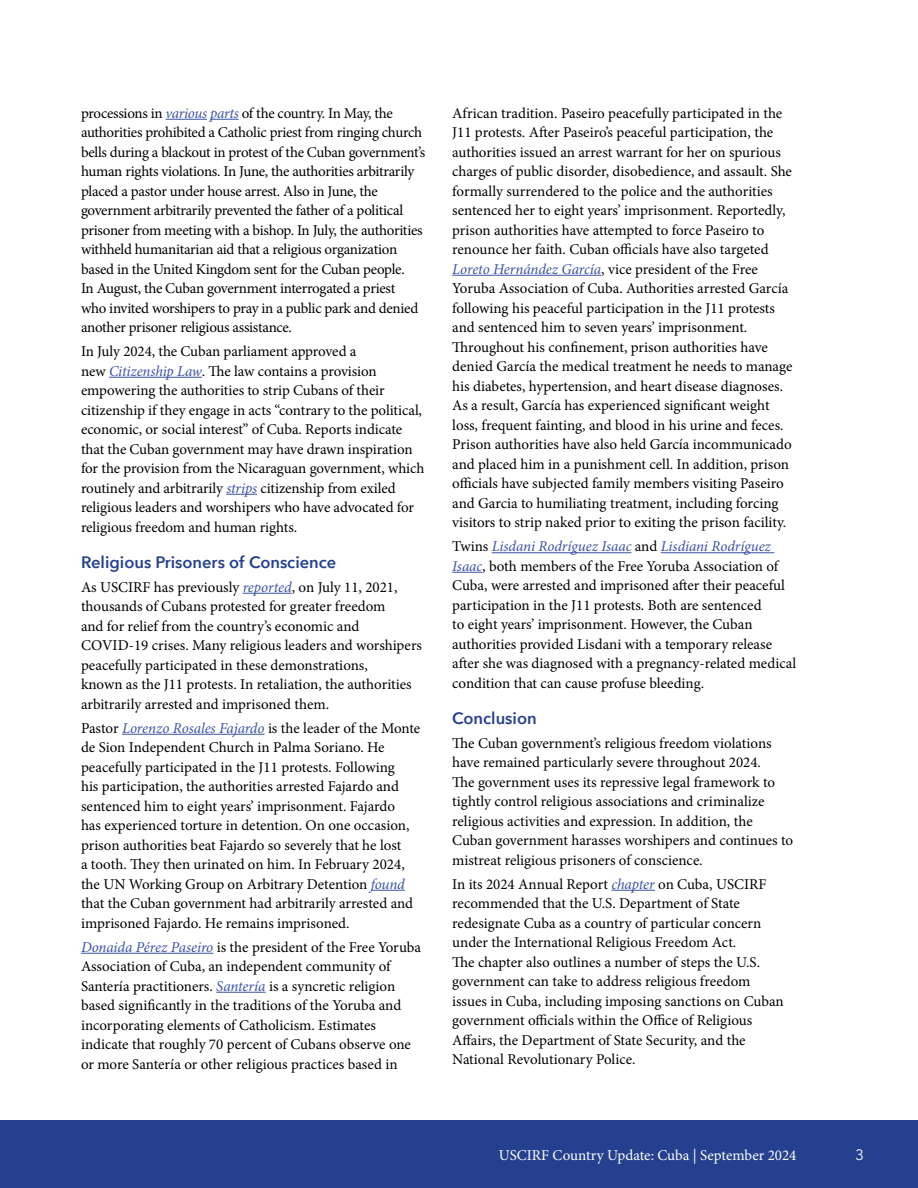
<style>
.page{position:relative;width:918px;height:1188px;background:#fff}
.page>*{position:absolute;margin:0;border:0;box-sizing:border-box;transform-origin:0 0}
.Subhead{font:600 16.5px "Avenir Next";color:#25408f}
.Body_no_indent{font:15px/19.5px "Minion Pro";letter-spacing:-.005em;color:#000}
.t1{font:15px "Minion Pro";color:#fff}
.t2{font:15px "Avenir";color:#fff}
.s1{font-style:italic;color:#3a53a4}
</style>
<div class="page">
<div style="left:0;top:1120px;width:918px;height:68px;background:#25408f"></div>
<hr style="left:166px;top:119px;width:41px;height:1px;background:#3a53a4">
<svg style="left:210px;top:119px;width:29px;height:1px"></svg>
<hr style="left:109px;top:377px;width:93px;height:1px;background:#3a53a4">
<hr style="left:226px;top:494px;width:31px;height:1px;background:#3a53a4">
<hr style="left:243px;top:593px;width:49px;height:1px;background:#3a53a4">
<hr style="left:122px;top:734px;width:143px;height:1px;background:#3a53a4">
<hr style="left:371px;top:890px;width:34px;height:1px;background:#3a53a4">
<hr style="left:81px;top:953px;width:132px;height:1px;background:#3a53a4">
<hr style="left:216px;top:992px;width:50px;height:1px;background:#3a53a4">
<hr style="left:452px;top:275px;width:149px;height:1px;background:#3a53a4">
<hr style="left:492px;top:552px;width:139px;height:1px;background:#3a53a4">
<hr style="left:661px;top:552px;width:113px;height:1px;background:#3a53a4">
<hr style="left:452px;top:572px;width:30px;height:1px;background:#3a53a4">
<hr style="left:611px;top:890px;width:44px;height:1px;background:#3a53a4">
<p class="Body_no_indent" style="left:81px;top:103px;width:346px">processions in <span class="s1">various parts</span> of the country. In May, the authorities prohibited a Catholic priest from ringing church bells during a blackout in protest of the Cuban government’s human rights violations. In June, the authorities arbitrarily placed a pastor under house arrest. Also in June, the government arbitrarily prevented the father of a political prisoner from meeting with a bishop. In July, the authorities withheld humanitarian aid that a religious organization based in the United Kingdom sent for the Cuban people.<br>In August, the Cuban government interrogated a priest<br>who invited worshipers to pray in a public park and denied another prisoner religious assistance.</p>
<p class="Body_no_indent" style="left:81px;top:342px;width:345px">In July 2024, the Cuban parliament approved a<br>new <span class="s1">Citizenship Law</span>. The law contains a provision empowering the authorities to strip Cubans of their citizenship if they engage in acts “contrary to the political, economic, or social interest” of Cuba. Reports indicate that the Cuban government may have drawn inspiration for the provision from the Nicaraguan government, which routinely and arbitrarily <span class="s1">strips</span> citizenship from exiled religious leaders and worshipers who have advocated for religious freedom and human rights.</p>
<p class="Subhead" style="left:81px;top:548px;width:257px">Religious Prisoners of Conscience</p>
<p class="Body_no_indent" style="left:81px;top:577px;width:342px">As USCIRF has previously <span class="s1">reported</span>, on July 11, 2021, thousands of Cubans protested for greater freedom<br>and for relief from the country’s economic and COVID-19 crises. Many religious leaders and worshipers peacefully participated in these demonstrations,<br>known as the J11 protests. In retaliation, the authorities arbitrarily arrested and imprisoned them.</p>
<p class="Body_no_indent" style="left:81px;top:718px;width:341px">Pastor <span class="s1">Lorenzo Rosales Fajardo</span> is the leader of the Monte de Sion Independent Church in Palma Soriano. He peacefully participated in the J11 protests. Following<br>his participation, the authorities arrested Fajardo and sentenced him to eight years’ imprisonment. Fajardo<br>has experienced torture in detention. On one occasion, prison authorities beat Fajardo so severely that he lost<br>a tooth. They then urinated on him. In February 2024, the UN Working Group on Arbitrary Detention <span class="s1">found </span>that the Cuban government had arbitrarily arrested and imprisoned Fajardo. He remains imprisoned.</p>
<p class="Body_no_indent" style="left:81px;top:937px;width:342px"><span class="s1">Donaida Pérez Paseiro</span> is the president of the Free Yoruba Association of Cuba, an independent community of Santería practitioners. <span class="s1">Santería</span> is a syncretic religion based significantly in the traditions of the Yoruba and incorporating elements of Catholicism. Estimates indicate that roughly 70 percent of Cubans observe one or more Santería or other religious practices based in</p>
<p class="Body_no_indent" style="left:452px;top:103px;width:342px">African tradition. Paseiro peacefully participated in the J11 protests. After Paseiro’s peaceful participation, the authorities issued an arrest warrant for her on spurious charges of public disorder, disobedience, and assault. She formally surrendered to the police and the authorities sentenced her to eight years’ imprisonment. Reportedly, prison authorities have attempted to force Paseiro to renounce her faith. Cuban officials have also targeted <span class="s1">Loreto Hernández García</span>, vice president of the Free Yoruba Association of Cuba. Authorities arrested García following his peaceful participation in the J11 protests and sentenced him to seven years’ imprisonment.<br>Throughout his confinement, prison authorities have denied García the medical treatment he needs to manage his diabetes, hypertension, and heart disease diagnoses.<br>As a result, García has experienced significant weight loss, frequent fainting, and blood in his urine and feces.<br>Prison authorities have also held García incommunicado and placed him in a punishment cell. In addition, prison officials have subjected family members visiting Paseiro and Garcia to humiliating treatment, including forcing visitors to strip naked prior to exiting the prison facility.</p>
<p class="Body_no_indent" style="left:452px;top:537px;width:345px">Twins <span class="s1">Lisdani Rodríguez Isaac</span> and <span class="s1">Lisdiani Rodríguez Isaac</span>, both members of the Free Yoruba Association of Cuba, were arrested and imprisoned after their peaceful participation in the J11 protests. Both are sentenced<br>to eight years’ imprisonment. However, the Cuban authorities provided Lisdani with a temporary release after she was diagnosed with a pregnancy-related medical condition that can cause profuse bleeding.</p>
<p class="Subhead" style="left:452px;top:704px;width:86px">Conclusion</p>
<p class="Body_no_indent" style="left:452px;top:733px;width:342px">The Cuban government’s religious freedom violations have remained particularly severe throughout 2024.<br>The government uses its repressive legal framework to tightly control religious associations and criminalize religious activities and expression. In addition, the Cuban government harasses worshipers and continues to mistreat religious prisoners of conscience.</p>
<p class="Body_no_indent" style="left:452px;top:874px;width:333px">In its 2024 Annual Report <span class="s1">chapter</span> on Cuba, USCIRF recommended that the U.S. Department of State redesignate Cuba as a country of particular concern under the International Religious Freedom Act.<br>The chapter also outlines a number of steps the U.S. government can take to address religious freedom issues in Cuba, including imposing sanctions on Cuban government officials within the Office of Religious Affairs, the Department of State Security, and the National Revolutionary Police.</p>
<p class="t1" style="left:499px;top:1145px;width:299px">USCIRF Country Update: Cuba | September 2024</p>
<p class="t2" style="left:856px;top:1146px;width:10px">3</p>
</div>
